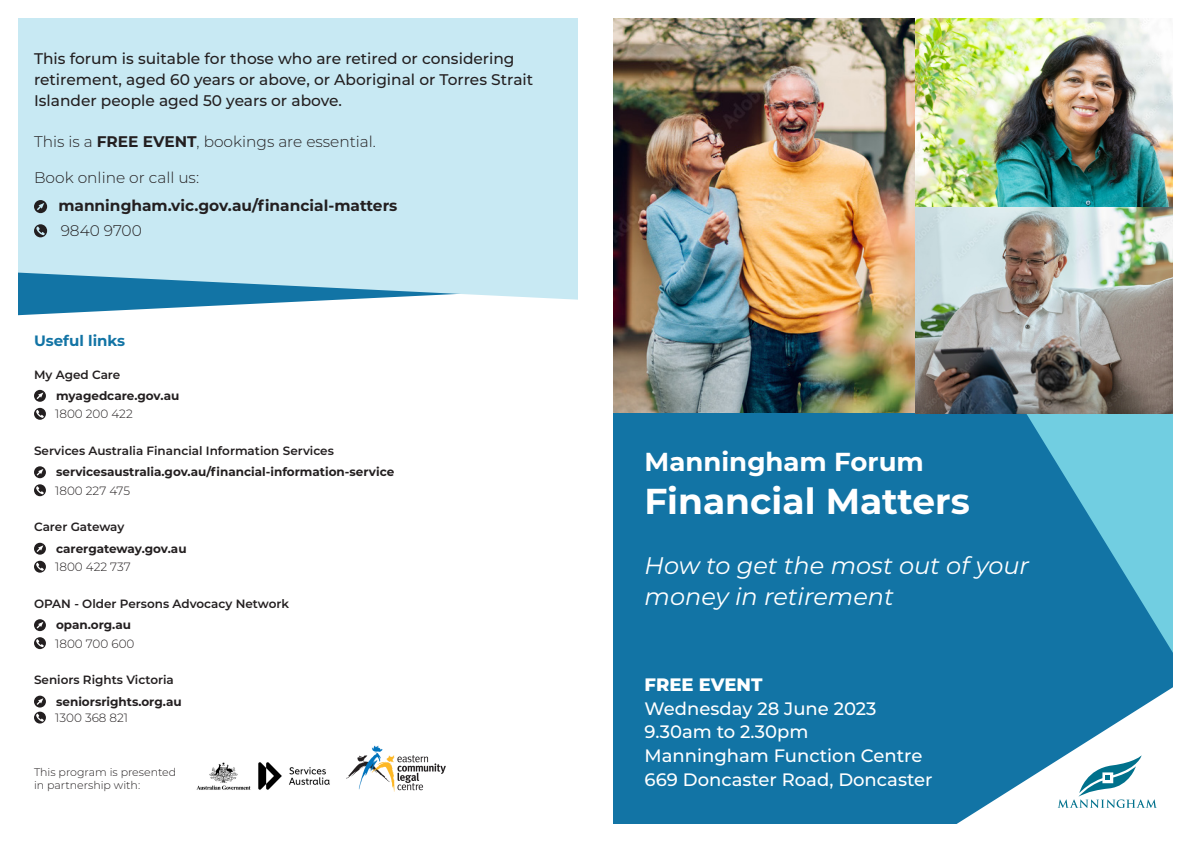
<style>
.page{position:relative;width:1191px;height:842px;background:#fff}
.page>*{position:absolute;margin:0;border:0;box-sizing:border-box;transform-origin:0 0}
.t1{font:700 36px "Montserrat";color:#fff}
.t2{font:700 26px "Montserrat";color:#fff}
.t3{font:italic 24px/30.8px "Montserrat";color:#fff}
.t4{font:500 18px "Montserrat";color:#fff}
.t5{font:800 18px "Montserrat";color:#fff}
.t6{font:500 15.4px/20.7px "Montserrat";color:#231f20}
.t7{font:300 15.4px "Montserrat";color:#231f20}
.t8{font:700 15.4px "Montserrat";color:#231f20}
.t9{font:700 15px "Montserrat";color:#1274a5}
.t10{font:700 12px "Montserrat";color:#231f20}
.t11{font:600 12px "Montserrat";color:#231f20}
.t12{font:300 12px "Montserrat";color:#231f20}
.t13{font:300 11px/13.2px "Montserrat";color:#231f20}
.s1{font-weight:700}
</style>
<div class="page">
<img style="left:613px;top:18px;width:303px;height:396px">
<div style="left:595px;top:414px;width:596px;height:428px;background:#1274a5"></div>
<svg style="left:18px;top:300px;width:314px;height:16px"></svg>
<div style="left:18px;top:18px;width:560px;height:282px;background:#c8e9f3"></div>
<div style="left:34px;top:200px;width:13px;height:13px;background:#231f20;border-radius:50%"></div>
<svg style="left:37px;top:203px;width:7px;height:7px"></svg>
<svg style="left:34px;top:224px;width:13px;height:13px"></svg>
<svg style="left:36px;top:226px;width:9px;height:9px"></svg>
<svg style="left:34px;top:390px;width:12px;height:12px"></svg>
<svg style="left:37px;top:392px;width:6px;height:7px"></svg>
<svg style="left:34px;top:408px;width:12px;height:12px"></svg>
<svg style="left:36px;top:410px;width:8px;height:8px"></svg>
<svg style="left:34px;top:466px;width:12px;height:12px"></svg>
<svg style="left:37px;top:469px;width:6px;height:7px"></svg>
<svg style="left:34px;top:484px;width:12px;height:12px"></svg>
<svg style="left:36px;top:486px;width:8px;height:8px"></svg>
<svg style="left:34px;top:543px;width:12px;height:12px"></svg>
<svg style="left:37px;top:545px;width:6px;height:7px"></svg>
<svg style="left:34px;top:561px;width:12px;height:12px"></svg>
<svg style="left:36px;top:563px;width:8px;height:8px"></svg>
<svg style="left:34px;top:619px;width:12px;height:12px"></svg>
<svg style="left:37px;top:622px;width:6px;height:6px"></svg>
<svg style="left:34px;top:637px;width:12px;height:12px"></svg>
<svg style="left:36px;top:639px;width:8px;height:8px"></svg>
<div style="left:34px;top:696px;width:12px;height:11px;background:#231f20;border-radius:50%"></div>
<svg style="left:37px;top:698px;width:6px;height:7px"></svg>
<div style="left:34px;top:712px;width:12px;height:11px;background:#231f20;border-radius:50%"></div>
<svg style="left:36px;top:713px;width:8px;height:9px"></svg>
<svg style="left:1026px;top:414px;width:148px;height:262px"></svg>
<img style="left:916px;top:207px;width:257px;height:207px">
<img style="left:916px;top:18px;width:257px;height:189px">
<svg style="left:928px;top:676px;width:246px;height:149px"></svg>
<svg style="left:1057px;top:755px;width:100px;height:53px;background:#cbe2e7"></svg>
<img style="left:346px;top:745px;width:100px;height:47px">
<img style="left:196px;top:762px;width:134px;height:28px">
<div style="left:1174px;top:0;width:17px;height:842px;background:#fff"></div>
<div style="left:578px;top:0;width:34px;height:842px;background:#fff"></div>
<div style="left:0;top:825px;width:1191px;height:17px;background:#fff"></div>
<p class="t6" style="left:34px;top:48px;width:501px">This forum is suitable for those who are retired or considering retirement, aged 60 years or above, or Aboriginal or Torres Strait<br>Islander people aged 50 years or above.</p>
<p class="t7" style="left:34px;top:131px;width:343px">This is a <span class="s1">FREE EVENT</span>, bookings are essential.</p>
<p class="t7" style="left:34px;top:167px;width:167px">Book online or call us:</p>
<p class="t8" style="left:58px;top:195px;width:341px">manningham.vic.gov.au/financial-matters</p>
<p class="t7" style="left:61px;top:220px;width:83px">9840 9700</p>
<p class="t9" style="left:34px;top:330px;width:93px">Useful links</p>
<p class="t11" style="left:34px;top:366px;width:88px">My Aged Care</p>
<p class="t10" style="left:56px;top:387px;width:125px">myagedcare.gov.au</p>
<p class="t12" style="left:55px;top:406px;width:79px">1800 200 422</p>
<p class="t11" style="left:34px;top:442px;width:301px">Services Australia Financial Information Services</p>
<p class="t10" style="left:56px;top:463px;width:340px">servicesaustralia.gov.au/financial-information-service</p>
<p class="t12" style="left:55px;top:482px;width:76px">1800 227 475</p>
<p class="t11" style="left:34px;top:519px;width:92px">Carer Gateway</p>
<p class="t10" style="left:56px;top:540px;width:132px">carergateway.gov.au</p>
<p class="t12" style="left:55px;top:559px;width:77px">1800 422 737</p>
<p class="t11" style="left:34px;top:595px;width:256px">OPAN - Older Persons Advocacy Network</p>
<p class="t10" style="left:56px;top:616px;width:77px">opan.org.au</p>
<p class="t12" style="left:55px;top:635px;width:81px">1800 700 600</p>
<p class="t11" style="left:34px;top:671px;width:141px">Seniors Rights Victoria</p>
<p class="t10" style="left:56px;top:693px;width:127px">seniorsrights.org.au</p>
<p class="t12" style="left:55px;top:709px;width:74px">1300 368 821</p>
<p class="t13" style="left:34px;top:765px;width:144px">This program is presented in partnership with:</p>
<p class="t2" style="left:644px;top:443px;width:281px">Manningham Forum</p>
<p class="t1" style="left:644px;top:476px;width:327px">Financial Matters</p>
<p class="t3" style="left:644px;top:549px;width:386px">How to get the most out of your money in retirement</p>
<p class="t5" style="left:644px;top:672px;width:119px">FREE EVENT</p>
<p class="t4" style="left:644px;top:696px;width:233px">Wednesday 28 June 2023</p>
<p class="t4" style="left:644px;top:719px;width:165px">9.30am to 2.30pm</p>
<p class="t4" style="left:644px;top:743px;width:279px">Manningham Function Centre</p>
<p class="t4" style="left:644px;top:767px;width:289px">669 Doncaster Road, Doncaster</p>
</div>
